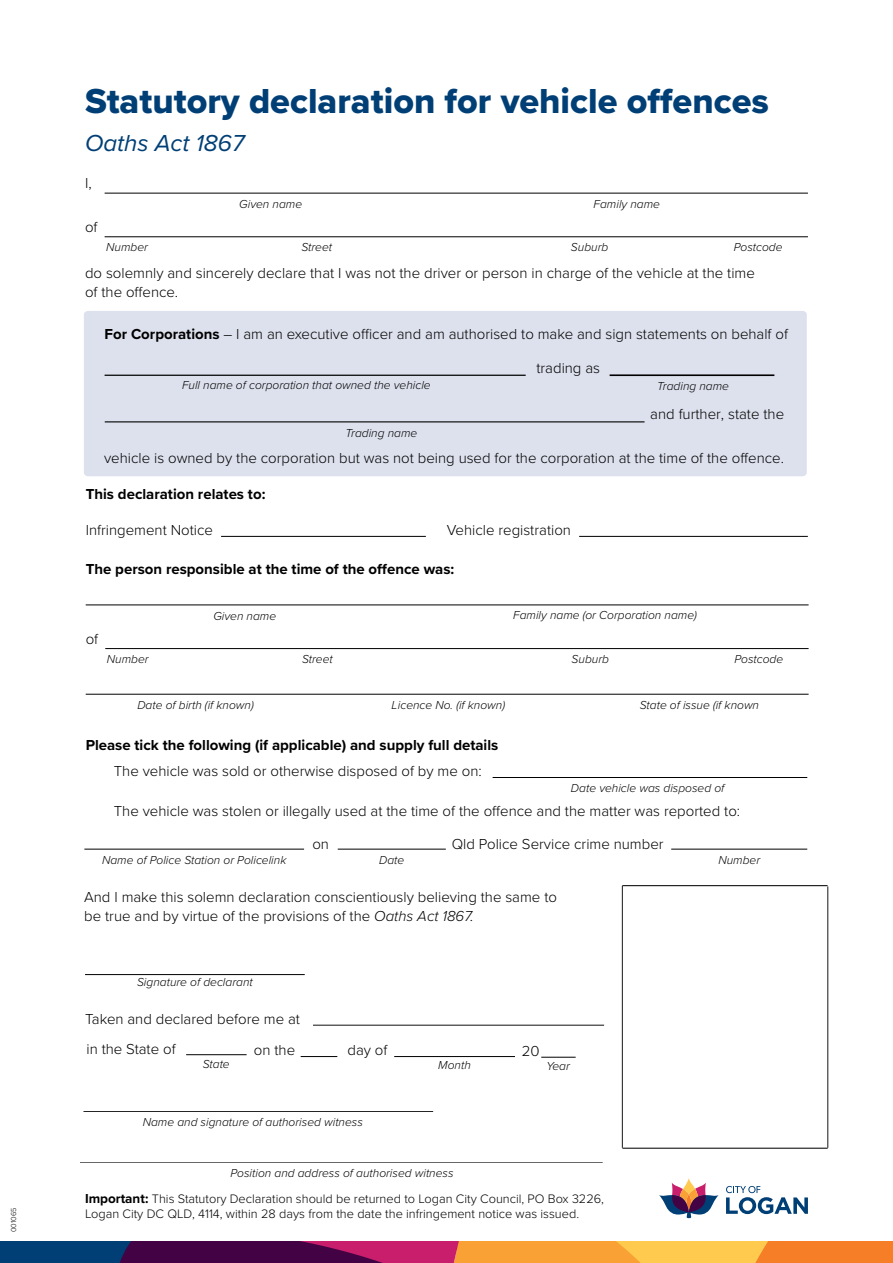
<style>
.page{position:relative;width:893px;height:1263px;background:#fff}
.page>*{position:absolute;margin:0;border:0;box-sizing:border-box;transform-origin:0 0}
.t1{font:36px "Proxima Nova Extrabld";color:#003f75}
.t2{font:italic 24px "Proxima Nova";color:#003f75}
.t3{font:300 15px/19.5px "Proxima Nova";color:#000}
.t4{font:700 15px "Proxima Nova";color:#000}
.t5{font:300 12.75px/15.3px "Proxima Nova";color:#000}
.t6{font:italic 300 12px "Proxima Nova";color:#000}
.t7{font:300 7.5px "Proxima Nova";color:#000}
.s1{font-weight:700}
.s2{font-style:italic}
.s3{font-weight:700;font-size:13.5px}
</style>
<div class="page">
<hr style="left:671px;top:849px;width:136px;height:1px;background:#000">
<hr style="left:338px;top:849px;width:108px;height:1px;background:#000">
<hr style="left:84px;top:849px;width:220px;height:1px;background:#000">
<hr style="left:105px;top:648px;width:704px;height:1px;background:#000">
<hr style="left:493px;top:777px;width:314px;height:1px;background:#000">
<hr style="left:86px;top:694px;width:723px;height:1px;background:#000">
<hr style="left:394px;top:1056px;width:121px;height:1px;background:#000">
<hr style="left:301px;top:1056px;width:36px;height:1px;background:#000">
<hr style="left:313px;top:1025px;width:291px;height:1px;background:#000">
<hr style="left:186px;top:1054px;width:61px;height:1px;background:#000">
<hr style="left:80px;top:1162px;width:523px;height:1px;background:#000">
<hr style="left:85px;top:974px;width:220px;height:1px;background:#000">
<hr style="left:86px;top:605px;width:723px;height:1px;background:#000">
<hr style="left:579px;top:536px;width:229px;height:1px;background:#000">
<hr style="left:221px;top:536px;width:205px;height:1px;background:#000">
<hr style="left:105px;top:236px;width:703px;height:1px;background:#000">
<div style="left:84px;top:311px;width:723px;height:165px;background:#dde1ed;border-radius:4px"></div>
<hr style="left:105px;top:375px;width:421px;height:1px;background:#000">
<hr style="left:105px;top:193px;width:703px;height:1px;background:#000">
<hr style="left:541px;top:1057px;width:35px;height:1px;background:#000">
<hr style="left:105px;top:422px;width:540px;height:1px;background:#000">
<hr style="left:610px;top:375px;width:164px;height:1px;background:#000">
<hr style="left:828px;top:886px;width:1px;height:262px;background:#000">
<hr style="left:622px;top:886px;width:1px;height:262px;background:#000">
<hr style="left:622px;top:885px;width:206px;height:1px;background:#000">
<hr style="left:622px;top:1148px;width:206px;height:1px;background:#000">
<hr style="left:83px;top:1111px;width:350px;height:1px;background:#000">
<svg style="left:659px;top:1178px;width:60px;height:40px"></svg>
<svg style="left:726px;top:1186px;width:82px;height:28px"></svg>
<svg style="left:0;top:1242px;width:893px;height:21px;background:#a35c49"></svg>
<p class="t7" style="left:8px;top:1232px;width:26px;rotate:-90deg">001065</p>
<h2 class="t1" style="left:85px;top:75px;width:685px">Statutory declaration for vehicle ofences</h2>
<p class="t2" style="left:85px;top:125px;width:161px">Oaths Act 1867</p>
<p class="t3" style="left:85px;top:173px;width:8px">I,</p>
<p class="t6" style="left:239px;top:195px;width:64px">Given name</p>
<p class="t6" style="left:594px;top:195px;width:68px">Family name</p>
<p class="t3" style="left:85px;top:216px;width:14px">of</p>
<p class="t6" style="left:106px;top:238px;width:43px">Number</p>
<p class="t6" style="left:301px;top:238px;width:32px">Street</p>
<p class="t6" style="left:571px;top:238px;width:39px">Suburb</p>
<p class="t6" style="left:734px;top:238px;width:50px">Postcode</p>
<p class="t3" style="left:85px;top:262px;width:671px">do solemnly and sincerely declare that I was not the driver or person in charge of the vehicle at the time of the ofence.</p>
<p class="t3" style="left:105px;top:324px;width:685px"><span class="s1">For Corporations</span> – I am an executive ofcer and am authorised to make and sign statements on behalf of</p>
<p class="t3" style="left:536px;top:357px;width:65px">trading as</p>
<p class="t6" style="left:182px;top:376px;width:250px">Full name of corporation that owned the vehicle</p>
<p class="t6" style="left:657px;top:377px;width:73px">Trading name</p>
<p class="t6" style="left:346px;top:424px;width:73px">Trading name</p>
<p class="t3" style="left:650px;top:403px;width:135px">and further, state the</p>
<p class="t3" style="left:104px;top:447px;width:681px">vehicle is owned by the corporation but was not being used for the corporation at the time of the offence.</p>
<p class="t4" style="left:86px;top:483px;width:181px">This declaration relates to:</p>
<p class="t3" style="left:86px;top:519px;width:129px">Infringement Notice</p>
<p class="t3" style="left:447px;top:519px;width:126px">Vehicle registration</p>
<p class="t4" style="left:86px;top:558px;width:370px">The person responsible at the time of the ofence was:</p>
<p class="t3" style="left:86px;top:628px;width:14px">of</p>
<p class="t6" style="left:213px;top:607px;width:64px">Given name</p>
<p class="t6" style="left:513px;top:606px;width:185px">Family name (or Corporation name)</p>
<p class="t6" style="left:107px;top:650px;width:43px">Number</p>
<p class="t6" style="left:302px;top:650px;width:32px">Street</p>
<p class="t6" style="left:572px;top:650px;width:39px">Suburb</p>
<p class="t6" style="left:734px;top:650px;width:50px">Postcode</p>
<p class="t6" style="left:137px;top:696px;width:118px">Date of birth (if known)</p>
<p class="t6" style="left:392px;top:696px;width:115px">Licence No. (if known)</p>
<p class="t6" style="left:640px;top:696px;width:121px">State of issue (if known</p>
<p class="t4" style="left:86px;top:734px;width:414px">Please tick the following (if applicable) and supply full details</p>
<p class="t3" style="left:114px;top:761px;width:369px">The vehicle was sold or otherwise disposed of by me on:</p>
<p class="t6" style="left:571px;top:779px;width:155px">Date vehicle was disposed of</p>
<p class="t3" style="left:114px;top:801px;width:628px">The vehicle was stolen or illegally used at the time of the ofence and the matter was reported to:</p>
<p class="t3" style="left:312px;top:834px;width:18px">on</p>
<p class="t3" style="left:452px;top:834px;width:213px">Qld Police Service crime number</p>
<p class="t6" style="left:102px;top:851px;width:186px">Name of Police Station or Policelink</p>
<p class="t6" style="left:379px;top:851px;width:27px">Date</p>
<p class="t6" style="left:718px;top:851px;width:43px">Number</p>
<p class="t3" style="left:84px;top:886px;width:474px">And I make this solemn declaration conscientiously believing the same to be true and by virtue of the provisions of the <span class="s2">Oaths Act 1867.</span></p>
<p class="t6" style="left:137px;top:973px;width:117px">Signature of declarant</p>
<p class="t3" style="left:85px;top:1003px;width:216px;line-height:29.7px">Taken and declared before me at in the State of</p>
<p class="t3" style="left:254px;top:1039px;width:43px">on the</p>
<p class="t3" style="left:347px;top:1039px;width:42px">day of</p>
<p class="t3" style="left:522px;top:1040px;width:19px">20</p>
<p class="t6" style="left:203px;top:1055px;width:28px">State</p>
<p class="t6" style="left:438px;top:1056px;width:34px">Month</p>
<p class="t6" style="left:547px;top:1057px;width:25px">Year</p>
<p class="t6" style="left:143px;top:1113px;width:222px">Name and signature of authorised witness</p>
<p class="t6" style="left:230px;top:1164px;width:225px">Position and address of authorised witness</p>
<p class="t5" style="left:85px;top:1190px;width:520px"><span class="s3">Important:</span> This Statutory Declaration should be returned to Logan City Council, PO Box 3226,<br>Logan City DC QLD, 4114, within 28 days from the date the infringement notice was issued.</p>
</div>
